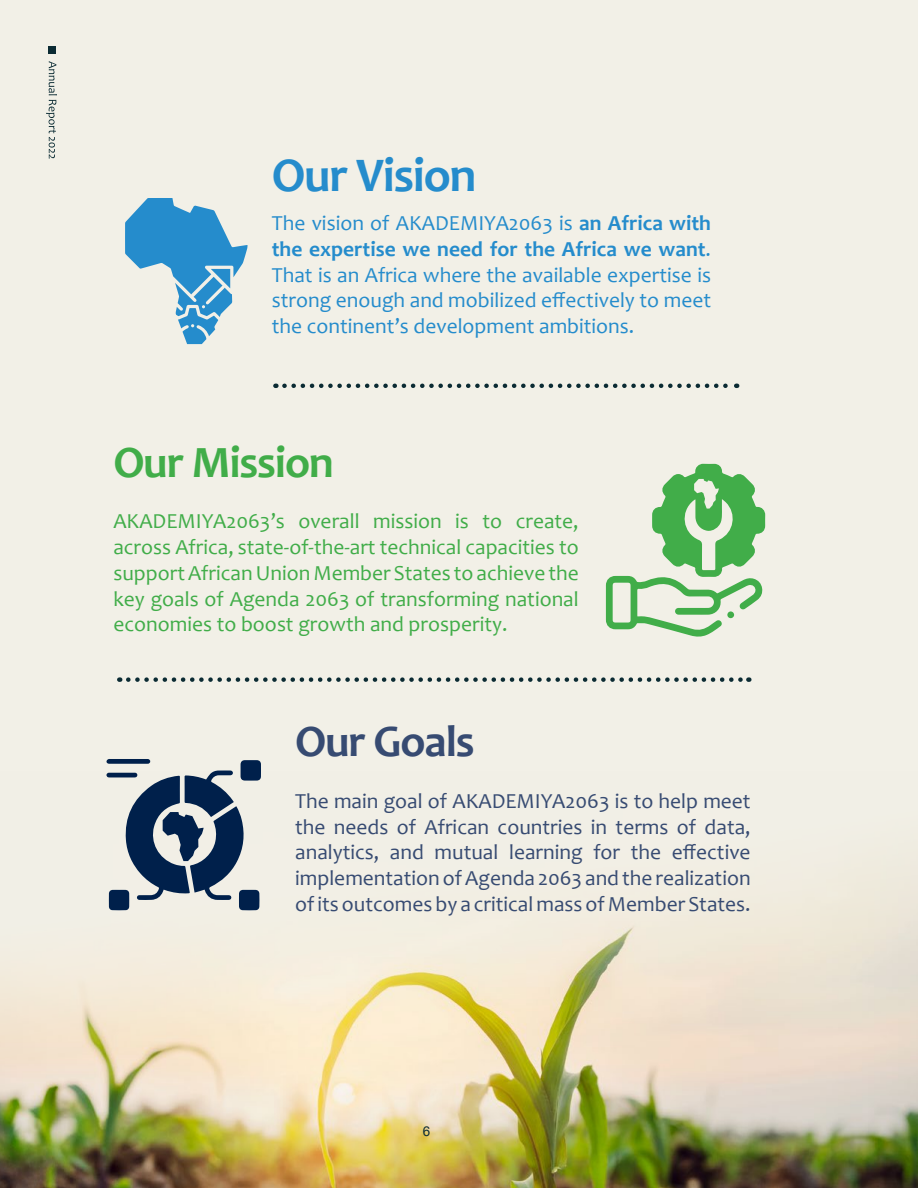
<style>
.page{position:relative;width:918px;height:1188px;background:#f2f0e7}
.page>*{position:absolute;margin:0;border:0;box-sizing:border-box;transform-origin:0 0}
.t1{font:700 48.6px "Candara";letter-spacing:-.025em;color:#258ccc}
.t2{font:700 45px "Candara";letter-spacing:-.025em;color:#41ad49}
.t3{font:700 45px "Candara";letter-spacing:-.025em;color:#374b72}
.t4{font:21.45px/25.8px "Candara";color:#41ad49;text-align:justify}
.t5{font:21.45px/25.8px "Candara";color:#374b72;text-align:justify}
.t6{font:21.45px/25.8px "Candara";color:#258ccc;text-align:justify}
.t7{font:13.5px "Arial";color:#0b2b33}
.s1{font-weight:700}
</style>
<div class="page">
<img style="left:0;top:879px;width:918px;height:309px">
<svg style="left:284px;top:384px;width:453px;height:4px"></svg>
<svg style="left:128px;top:677px;width:621px;height:5px"></svg>
<svg style="left:125px;top:198px;width:123px;height:146px"></svg>
<svg style="left:606px;top:464px;width:159px;height:173px"></svg>
<svg style="left:106px;top:759px;width:155px;height:151px"></svg>
<svg style="left:46px;top:61px;width:11px;height:98px"></svg>
<div style="left:48px;top:47px;width:7px;height:7px;background:#0b2b33"></div>
<h1 class="t1" style="left:272px;top:144px;width:206px">Our Vision</h1>
<p class="t6" style="left:272px;top:210px;width:441px">The vision of AKADEMIYA2063 is <span class="s1">an Africa with the expertise we need for the Africa we want</span>.<br>That is an Africa where the available expertise is strong enough and mobilized effectively to meet the continent’s development ambitions.</p>
<h2 class="t2" style="left:113px;top:434px;width:222px">Our Mission</h2>
<p class="t4" style="left:113px;top:508px;width:467px">AKADEMIYA2063’s overall mission is to create, across Africa, state-of-the-art technical capacities to support African Union Member States to achieve the key goals of Agenda 2063 of transforming national economies to boost growth and prosperity.</p>
<h2 class="t3" style="left:295px;top:713px;width:181px">Our Goals</h2>
<p class="t5" style="left:295px;top:788px;width:457px">The main goal of AKADEMIYA2063 is to help meet the needs of African countries in terms of data, analytics, and mutual learning for the effective implementation of Agenda 2063 and the realization of its outcomes by a critical mass of Member States.</p>
<p class="t7" style="left:423px;top:1122px;width:9px">6</p>
</div>
